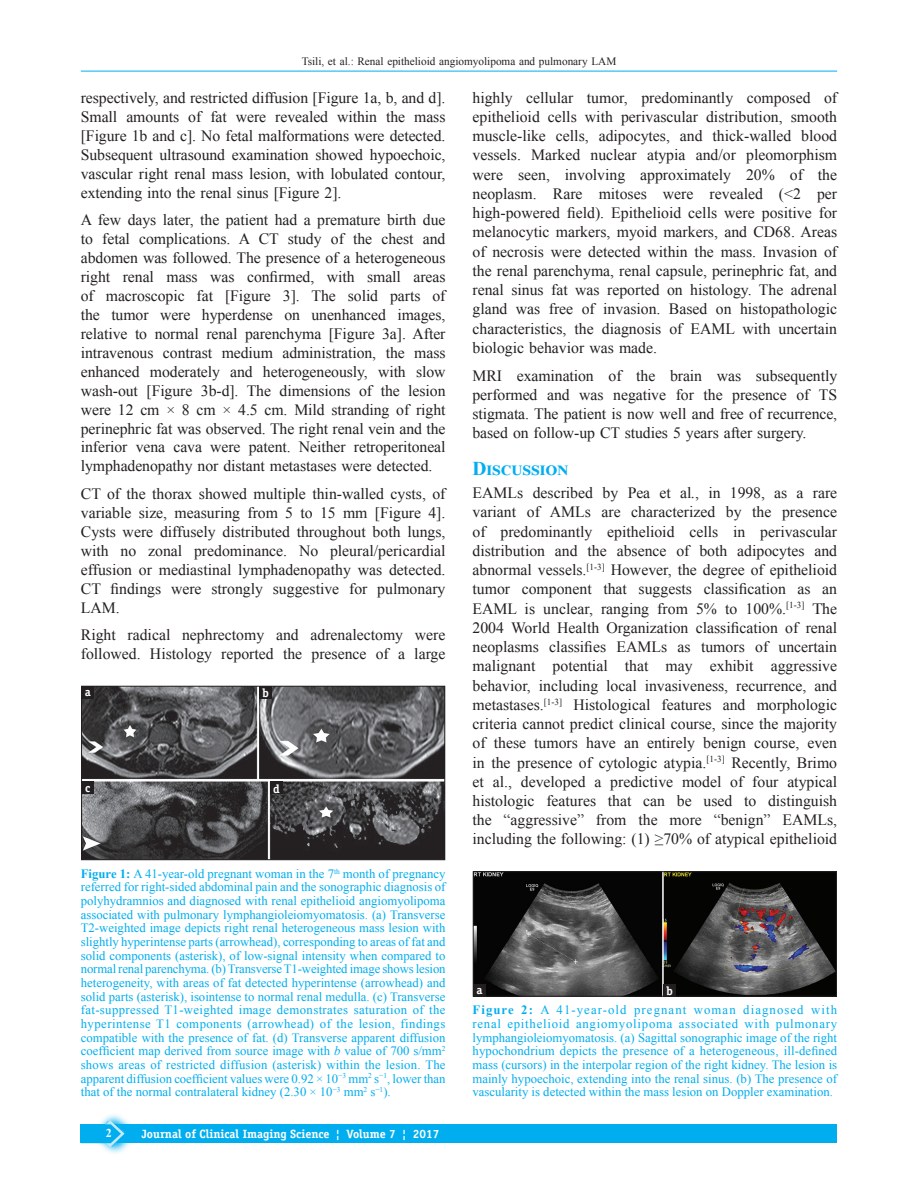
<style>
.page{position:relative;width:918px;height:1188px;background:#fff}
.page>*{position:absolute;margin:0;border:0;box-sizing:border-box;transform-origin:0 0}
.t1{font:700 19.5px "Times New Roman";color:#00aeef}
.TX{font:15.75px/19.2px "Times New Roman";color:#231f20;text-align:justify}
.FGC{font:12.75px/13.6px "Times New Roman";color:#00aeef;text-align:justify}
.LABEL{font:700 12px "Officina Serif";color:#fff}
.AH{font:700 12px "Times New Roman";color:#fff}
.t2{font:11.25px "Times New Roman";color:#231f20}
.s1{font-weight:700}
.s2{font-style:italic}
</style>
<div class="page">
<hr style="left:81px;top:71px;width:756px;height:1px;background:#00aeef">
<div style="left:81px;top:1124px;width:756px;height:19px;background:#00aeef"></div>
<svg style="left:103px;top:1114px;width:28px;height:39px"></svg>
<svg style="left:81px;top:1120px;width:44px;height:27px"></svg>
<img style="left:83px;top:688px;width:360px;height:170px">
<div style="left:81px;top:686px;width:364px;height:174px;border:1px solid #231f20"></div>
<div style="left:270px;top:781px;width:13px;height:13px;background:#231f20"></div>
<div style="left:81px;top:781px;width:13px;height:13px;background:#231f20"></div>
<div style="left:259px;top:686px;width:13px;height:13px;background:#231f20"></div>
<div style="left:81px;top:686px;width:13px;height:13px;background:#231f20"></div>
<img style="left:475px;top:873px;width:360px;height:121px">
<div style="left:473px;top:871px;width:364px;height:125px;border:1px solid #231f20"></div>
<div style="left:663px;top:984px;width:13px;height:12px;background:#231f20"></div>
<div style="left:473px;top:984px;width:13px;height:12px;background:#231f20"></div>
<p class="t2" style="left:302px;top:53px;width:316px">Tsili, et al.: Renal epithelioid angiomyolipoma and pulmonary LAM</p>
<p class="TX" style="left:81px;top:88px;width:366px">respectively, and restricted diffusion [Figure 1a, b, and d].<br>Small amounts of fat were revealed within the mass [Figure 1b and c]. No fetal malformations were detected.<br>Subsequent ultrasound examination showed hypoechoic, vascular right renal mass lesion, with lobulated contour, extending into the renal sinus [Figure 2].</p>
<p class="TX" style="left:81px;top:210px;width:366px">A few days later, the patient had a premature birth due to fetal complications. A CT study of the chest and abdomen was followed. The presence of a heterogeneous right renal mass was confirmed, with small areas of macroscopic fat [Figure 3]. The solid parts of the tumor were hyperdense on unenhanced images, relative to normal renal parenchyma [Figure 3a]. After intravenous contrast medium administration, the mass enhanced moderately and heterogeneously, with slow wash‑out [Figure 3b‑d]. The dimensions of the lesion were 12 cm × 8 cm × 4.5 cm. Mild stranding of right perinephric fat was observed. The right renal vein and the inferior vena cava were patent. Neither retroperitoneal lymphadenopathy nor distant metastases were detected.</p>
<p class="TX" style="left:81px;top:484px;width:366px">CT of the thorax showed multiple thin‑walled cysts, of variable size, measuring from 5 to 15 mm [Figure 4].<br>Cysts were diffusely distributed throughout both lungs, with no zonal predominance. No pleural/pericardial effusion or mediastinal lymphadenopathy was detected.<br>CT findings were strongly suggestive for pulmonary LAM.</p>
<p class="TX" style="left:81px;top:625px;width:366px">Right radical nephrectomy and adrenalectomy were followed. Histology reported the presence of a large</p>
<p class="LABEL" style="left:85px;top:685px;width:7px">a</p>
<p class="LABEL" style="left:262px;top:686px;width:8px">b</p>
<p class="LABEL" style="left:85px;top:780px;width:7px">c</p>
<p class="LABEL" style="left:273px;top:781px;width:8px">d</p>
<p class="FGC" style="left:81px;top:866px;width:366px"><span class="s1">Figure 1:</span> A 41‑year‑old pregnant woman in the 7<sup>th</sup> month of pregnancy referred for right‑sided abdominal pain and the sonographic diagnosis of polyhydramnios and diagnosed with renal epithelioid angiomyolipoma associated with pulmonary lymphangioleiomyomatosis. (a) Transverse T2‑weighted image depicts right renal heterogeneous mass lesion with slightly hyperintense parts (arrowhead), corresponding to areas of fat and solid components (asterisk), of low‑signal intensity when compared to normal renal parenchyma. (b) Transverse T1‑weighted image shows lesion heterogeneity, with areas of fat detected hyperintense (arrowhead) and solid parts (asterisk), isointense to normal renal medulla. (c) Transverse fat‑suppressed T1‑weighted image demonstrates saturation of the hyperintense T1 components (arrowhead) of the lesion, findings compatible with the presence of fat. (d) Transverse apparent diffusion coefficient map derived from source image with <span class="s2">b</span> value of 700 s/mm<sup>2 </sup>shows areas of restricted diffusion (asterisk) within the lesion. The apparent diffusion coefficient values were 0.92 × 10<sup>−3</sup> mm<sup>2</sup> s<sup>−1</sup>, lower than that of the normal contralateral kidney (2.30 × 10<sup>−3</sup> mm<sup>2</sup> s<sup>−1</sup>).</p>
<p class="AH" style="left:106px;top:1124px;width:7px">2</p>
<p class="LABEL" style="left:142px;top:1127px;width:299px">Journal of Clinical Imaging Science ¦ Volume 7 ¦ 2017</p>
<p class="TX" style="left:472px;top:87px;width:366px">highly cellular tumor, predominantly composed of epithelioid cells with perivascular distribution, smooth muscle‑like cells, adipocytes, and thick‑walled blood vessels. Marked nuclear atypia and/or pleomorphism were seen, involving approximately 20% of the neoplasm. Rare mitoses were revealed (&lt;2 per high‑powered field). Epithelioid cells were positive for melanocytic markers, myoid markers, and CD68. Areas of necrosis were detected within the mass. Invasion of the renal parenchyma, renal capsule, perinephric fat, and renal sinus fat was reported on histology. The adrenal gland was free of invasion. Based on histopathologic characteristics, the diagnosis of EAML with uncertain biologic behavior was made.</p>
<p class="TX" style="left:472px;top:365px;width:366px">MRI examination of the brain was subsequently performed and was negative for the presence of TS stigmata. The patient is now well and free of recurrence, based on follow‑up CT studies 5 years after surgery.</p>
<h1 class="t1" style="left:472px;top:454px;width:97px">Discussion</h1>
<p class="TX" style="left:472px;top:483px;width:366px">EAMLs described by Pea et al<span class="s2">.</span>, in 1998, as a rare variant of AMLs are characterized by the presence of predominantly epithelioid cells in perivascular distribution and the absence of both adipocytes and abnormal vessels.<sup>[1‑3]</sup> However, the degree of epithelioid tumor component that suggests classification as an EAML is unclear, ranging from 5% to 100%.<sup>[1‑3]</sup> he 2004 World Health Organization classification of renal neoplasms classifies EAMLs as tumors of uncertain malignant potential that may exhibit aggressive behavior, including local invasiveness, recurrence, and metastases.<sup>[1‑3]</sup> Histological features and morphologic criteria cannot predict clinical course, since the majority of these tumors have an entirely benign course, even in the presence of cytologic atypia.<sup>[1‑3]</sup> Recently, Brimo et al., developed a predictive model of four atypical histologic features that can be used to distinguish the “aggressive” from the more “benign” EAMLs, including the following: (1) ≥70% of atypical epithelioid</p>
<p class="LABEL" style="left:476px;top:982px;width:7px">a</p>
<p class="LABEL" style="left:667px;top:983px;width:8px">b</p>
<p class="FGC" style="left:472px;top:1003px;width:366px"><span class="s1">Figure 2:</span> A 41‑year‑old pregnant woman diagnosed with renal epithelioid angiomyolipoma associated with pulmonary lymphangioleiomyomatosis. (a) Sagittal sonographic image of the right hypochondrium depicts the presence of a heterogeneous, ill‑defined mass (cursors) in the interpolar region of the right kidney. The lesion is mainly hypoechoic, extending into the renal sinus. (b) The presence of vascularity is detected within the mass lesion on Doppler examination.</p>
</div>
